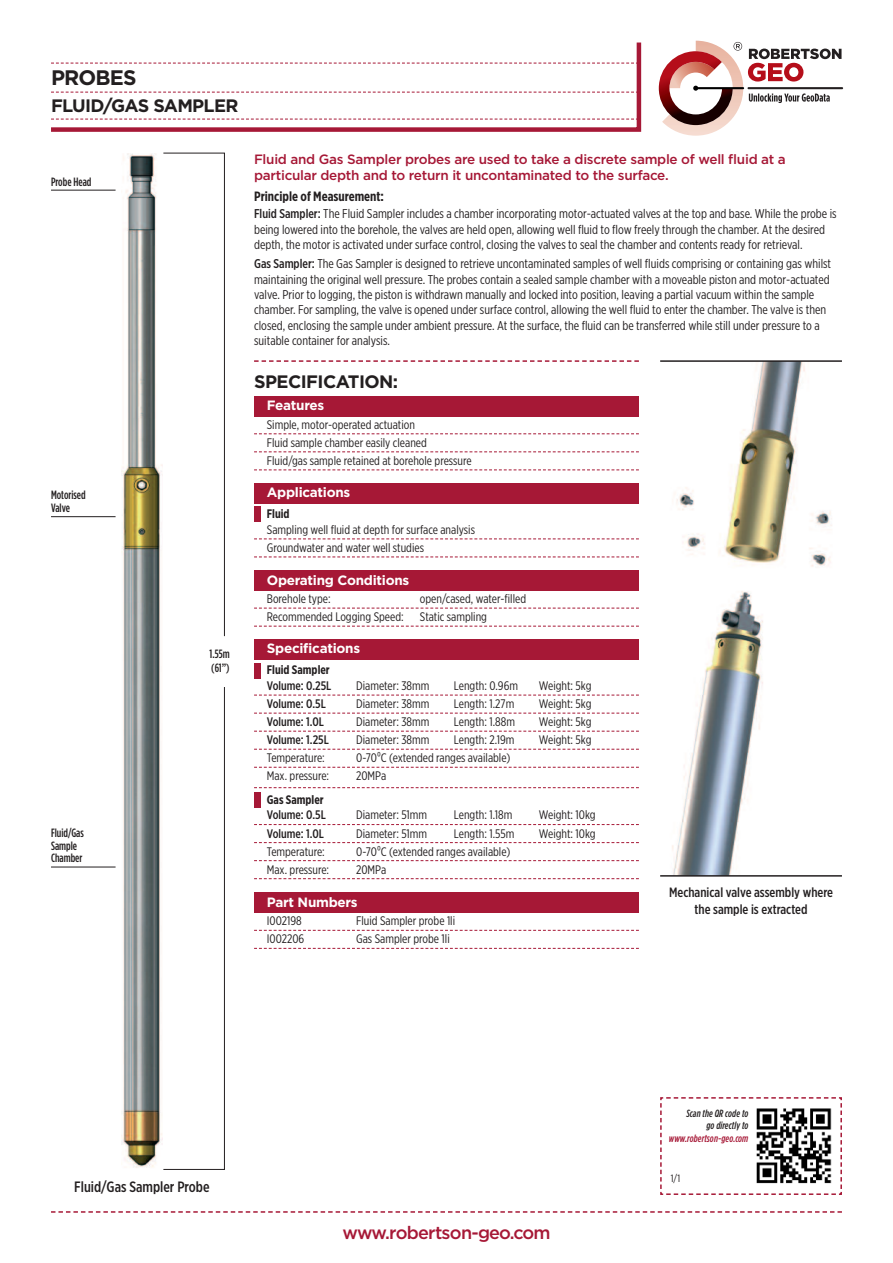
<style>
.page{position:relative;width:893px;height:1263px;background:#fff}
.page>*{position:absolute;margin:0;border:0;box-sizing:border-box;transform-origin:0 0}
.t1{font:700 21px "Gotham";letter-spacing:-.04em;color:#231f20}
.t2{font:700 18px "Gotham";letter-spacing:-.04em;color:#231f20}
.t3{font:500 18px "Gotham";letter-spacing:-.045em;color:#a61836}
.t4{font:500 15px "Gotham X Narrow";color:#231f20}
.t5{font:500 13.5px/16.2px "Gotham";letter-spacing:-.02em;color:#a61836}
.t6{font:700 13.5px "Gotham";letter-spacing:-.02em;color:#fff}
.t7{font:500 13.5px/16.2px "Gotham X Narrow";color:#231f20;text-align:center}
.t8{font:700 13.5px "Gotham X Narrow";color:#231f20}
.t9{font:12.75px/15.3px "Gotham X Narrow";color:#231f20}
.t10{font:12.3px/18px "Gotham X Narrow";color:#231f20}
.t11{font:500 12.3px "Gotham X Narrow";color:#231f20}
.t12{font:700 12.3px "Gotham X Narrow";color:#231f20}
.t13{font:500 12px/12.8px "Gotham Condensed";color:#231f20}
.t14{font:italic 500 10.5px/12.6px "Gotham Condensed";letter-spacing:.01em;color:#231f20;text-align:right}
.t15{font:italic 500 10.5px "Gotham Condensed";letter-spacing:.01em;color:#a61836}
.t16{font:10.5px "Gotham X Narrow";color:#231f20}
.s1{font-weight:500}
</style>
<div class="page">
<svg style="left:660px;top:1097px;width:182px;height:98px"></svg>
<img style="left:672px;top:362px;width:160px;height:513px">
<img style="left:122px;top:153px;width:40px;height:1015px">
<svg style="left:51px;top:1211px;width:791px;height:2px"></svg>
<hr style="left:747px;top:87px;width:96px;height:2px;background:#231f20">
<svg style="left:659px;top:41px;width:182px;height:95px"></svg>
<svg style="left:51px;top:42px;width:591px;height:90px"></svg>
<svg style="left:51px;top:63px;width:588px;height:1px"></svg>
<svg style="left:51px;top:92px;width:588px;height:1px"></svg>
<svg style="left:51px;top:119px;width:588px;height:1px"></svg>
<svg style="left:254px;top:360px;width:385px;height:2px"></svg>
<hr style="left:660px;top:360px;width:182px;height:2px;background:#231f20">
<hr style="left:660px;top:875px;width:182px;height:2px;background:#231f20">
<hr style="left:51px;top:190px;width:65px;height:1px;background:#231f20">
<hr style="left:51px;top:516px;width:65px;height:1px;background:#231f20">
<hr style="left:51px;top:866px;width:65px;height:1px;background:#231f20">
<svg style="left:162px;top:152px;width:63px;height:485px"></svg>
<svg style="left:162px;top:687px;width:63px;height:483px"></svg>
<div style="left:254px;top:396px;width:385px;height:20px;background:#a61836"></div>
<svg style="left:254px;top:433px;width:385px;height:1px"></svg>
<svg style="left:254px;top:451px;width:385px;height:1px"></svg>
<svg style="left:254px;top:469px;width:385px;height:1px"></svg>
<div style="left:254px;top:483px;width:385px;height:20px;background:#a61836"></div>
<svg style="left:254px;top:538px;width:385px;height:1px"></svg>
<svg style="left:254px;top:556px;width:385px;height:1px"></svg>
<div style="left:254px;top:570px;width:385px;height:20px;background:#a61836"></div>
<svg style="left:254px;top:608px;width:385px;height:1px"></svg>
<svg style="left:254px;top:626px;width:385px;height:1px"></svg>
<div style="left:254px;top:639px;width:385px;height:20px;background:#a61836"></div>
<svg style="left:254px;top:695px;width:385px;height:1px"></svg>
<svg style="left:254px;top:713px;width:385px;height:1px"></svg>
<svg style="left:254px;top:731px;width:385px;height:1px"></svg>
<svg style="left:254px;top:749px;width:385px;height:1px"></svg>
<svg style="left:254px;top:767px;width:385px;height:1px"></svg>
<svg style="left:254px;top:787px;width:385px;height:1px"></svg>
<svg style="left:254px;top:824px;width:385px;height:1px"></svg>
<svg style="left:254px;top:842px;width:385px;height:1px"></svg>
<svg style="left:254px;top:860px;width:385px;height:1px"></svg>
<svg style="left:254px;top:878px;width:385px;height:1px"></svg>
<div style="left:254px;top:892px;width:385px;height:21px;background:#a61836"></div>
<svg style="left:254px;top:930px;width:385px;height:1px"></svg>
<svg style="left:254px;top:948px;width:385px;height:1px"></svg>
<div style="left:254px;top:506px;width:6px;height:16px;background:#a61836"></div>
<div style="left:254px;top:663px;width:6px;height:15px;background:#a61836"></div>
<div style="left:254px;top:792px;width:6px;height:16px;background:#a61836"></div>
<h1 class="t1" style="left:51px;top:70px;width:87px">PROBES</h1>
<h2 class="t2" style="left:51px;top:100px;width:189px">FLUID/GAS SAMPLER</h2>
<p class="t13" style="left:51px;top:176px;width:42px">Probe Head</p>
<p class="t13" style="left:51px;top:489px;width:36px">Motorised<br>Valve</p>
<p class="t13" style="left:51px;top:827px;width:34px">Fluid/Gas<br>Sample<br>Chamber</p>
<p class="t13" style="left:210px;top:647px;width:22px;line-height:14.4px">1.55m (61”)</p>
<p class="t5" style="left:254px;top:152px;width:533px">Fluid and Gas Sampler probes are used to take a discrete sample of well fluid at a particular depth and to return it uncontaminated to the surface.</p>
<p class="t8" style="left:254px;top:191px;width:131px">Principle of Measurement:</p>
<p class="t9" style="left:254px;top:207px;width:584px"><span class="s1">Fluid Sampler:</span> The Fluid Sampler includes a chamber incorporating motor-actuated valves at the top and base. While the probe is being lowered into the borehole, the valves are held open, allowing well fluid to flow freely through the chamber. At the desired depth, the motor is activated under surface control, closing the valves to seal the chamber and contents ready for retrieval.</p>
<p class="t9" style="left:254px;top:257px;width:579px"><span class="s1">Gas Sampler:</span> The Gas Sampler is designed to retrieve uncontaminated samples of well fluids comprising or containing gas whilst maintaining the original well pressure. The probes contain a sealed sample chamber with a moveable piston and motor-actuated valve. Prior to logging, the piston is withdrawn manually and locked into position, leaving a partial vacuum within the sample chamber. For sampling, the valve is opened under surface control, allowing the well fluid to enter the chamber. The valve is then closed, enclosing the sample under ambient pressure. At the surface, the fluid can be transferred while still under pressure to a suitable container for analysis.</p>
<h2 class="t2" style="left:254px;top:376px;width:146px">SPECIFICATION:</h2>
<p class="t6" style="left:267px;top:401px;width:59px">Features</p>
<p class="t10" style="left:267px;top:416px;width:206px">Simple, motor-operated actuation<br>Fluid sample chamber easily cleaned<br>Fluid/gas sample retained at borehole pressure</p>
<p class="t6" style="left:267px;top:488px;width:85px">Applications</p>
<p class="t12" style="left:267px;top:509px;width:24px">Fluid</p>
<p class="t10" style="left:267px;top:521px;width:210px">Sampling well fluid at depth for surface analysis<br>Groundwater and water well studies</p>
<p class="t6" style="left:267px;top:575px;width:144px">Operating Conditions</p>
<p class="t10" style="left:267px;top:591px;width:65px">Borehole type:</p>
<p class="t10" style="left:420px;top:591px;width:108px">open/cased, water-filled</p>
<p class="t10" style="left:267px;top:609px;width:138px">Recommended Logging Speed:</p>
<p class="t10" style="left:420px;top:609px;width:69px">Static sampling</p>
<p class="t6" style="left:267px;top:644px;width:95px">Specifications</p>
<p class="t12" style="left:267px;top:665px;width:64px">Fluid Sampler</p>
<p class="t11" style="left:267px;top:681px;width:66px">Volume: 0.25L</p>
<p class="t10" style="left:356px;top:677px;width:75px">Diameter: 38mm</p>
<p class="t10" style="left:454px;top:677px;width:66px">Length: 0.96m</p>
<p class="t10" style="left:539px;top:677px;width:54px">Weight: 5kg</p>
<p class="t11" style="left:267px;top:699px;width:60px">Volume: 0.5L</p>
<p class="t10" style="left:356px;top:696px;width:75px">Diameter: 38mm</p>
<p class="t10" style="left:454px;top:696px;width:62px">Length: 1.27m</p>
<p class="t10" style="left:539px;top:696px;width:54px">Weight: 5kg</p>
<p class="t11" style="left:267px;top:717px;width:59px">Volume: 1.0L</p>
<p class="t10" style="left:356px;top:714px;width:75px">Diameter: 38mm</p>
<p class="t10" style="left:454px;top:714px;width:63px">Length: 1.88m</p>
<p class="t10" style="left:539px;top:714px;width:54px">Weight: 5kg</p>
<p class="t11" style="left:267px;top:735px;width:64px">Volume: 1.25L</p>
<p class="t10" style="left:356px;top:732px;width:75px">Diameter: 38mm</p>
<p class="t10" style="left:454px;top:732px;width:62px">Length: 2.19m</p>
<p class="t10" style="left:539px;top:732px;width:54px">Weight: 5kg</p>
<p class="t10" style="left:267px;top:750px;width:60px">Temperature:</p>
<p class="t10" style="left:356px;top:750px;width:156px">0-700C (extended ranges available)</p>
<p class="t10" style="left:267px;top:768px;width:64px">Max. pressure:</p>
<p class="t10" style="left:356px;top:768px;width:32px">20MPa</p>
<p class="t12" style="left:267px;top:795px;width:58px">Gas Sampler</p>
<p class="t11" style="left:267px;top:811px;width:60px">Volume: 0.5L</p>
<p class="t10" style="left:356px;top:807px;width:73px">Diameter: 51mm</p>
<p class="t10" style="left:454px;top:807px;width:60px">Length: 1.18m</p>
<p class="t10" style="left:539px;top:807px;width:58px">Weight: 10kg</p>
<p class="t11" style="left:267px;top:829px;width:59px">Volume: 1.0L</p>
<p class="t10" style="left:356px;top:825px;width:73px">Diameter: 51mm</p>
<p class="t10" style="left:454px;top:825px;width:62px">Length: 1.55m</p>
<p class="t10" style="left:539px;top:825px;width:58px">Weight: 10kg</p>
<p class="t10" style="left:267px;top:843px;width:60px">Temperature:</p>
<p class="t10" style="left:356px;top:843px;width:156px">0-700C (extended ranges available)</p>
<p class="t10" style="left:267px;top:861px;width:64px">Max. pressure:</p>
<p class="t10" style="left:356px;top:861px;width:32px">20MPa</p>
<p class="t6" style="left:267px;top:897px;width:92px">Part Numbers</p>
<p class="t10" style="left:267px;top:913px;width:36px">I002198</p>
<p class="t10" style="left:356px;top:913px;width:101px">Fluid Sampler probe 1li</p>
<p class="t10" style="left:267px;top:931px;width:39px">I002206</p>
<p class="t10" style="left:356px;top:931px;width:95px">Gas Sampler probe 1li</p>
<p class="t7" style="left:669px;top:885px;width:165px">Mechanical valve assembly where the sample is extracted</p>
<p class="t4" style="left:74px;top:1181px;width:137px">Fluid/Gas Sampler Probe</p>
<h2 class="t3" style="left:342px;top:1226px;width:210px">www.robertson-geo.com</h2>
<p class="t14" style="left:686px;top:1107px;width:64px">Scan the QR code to go directly to</p>
<p class="t15" style="left:669px;top:1135px;width:81px">www.robertson-geo.com</p>
<p class="t16" style="left:671px;top:1175px;width:11px">1/1</p>
</div>
